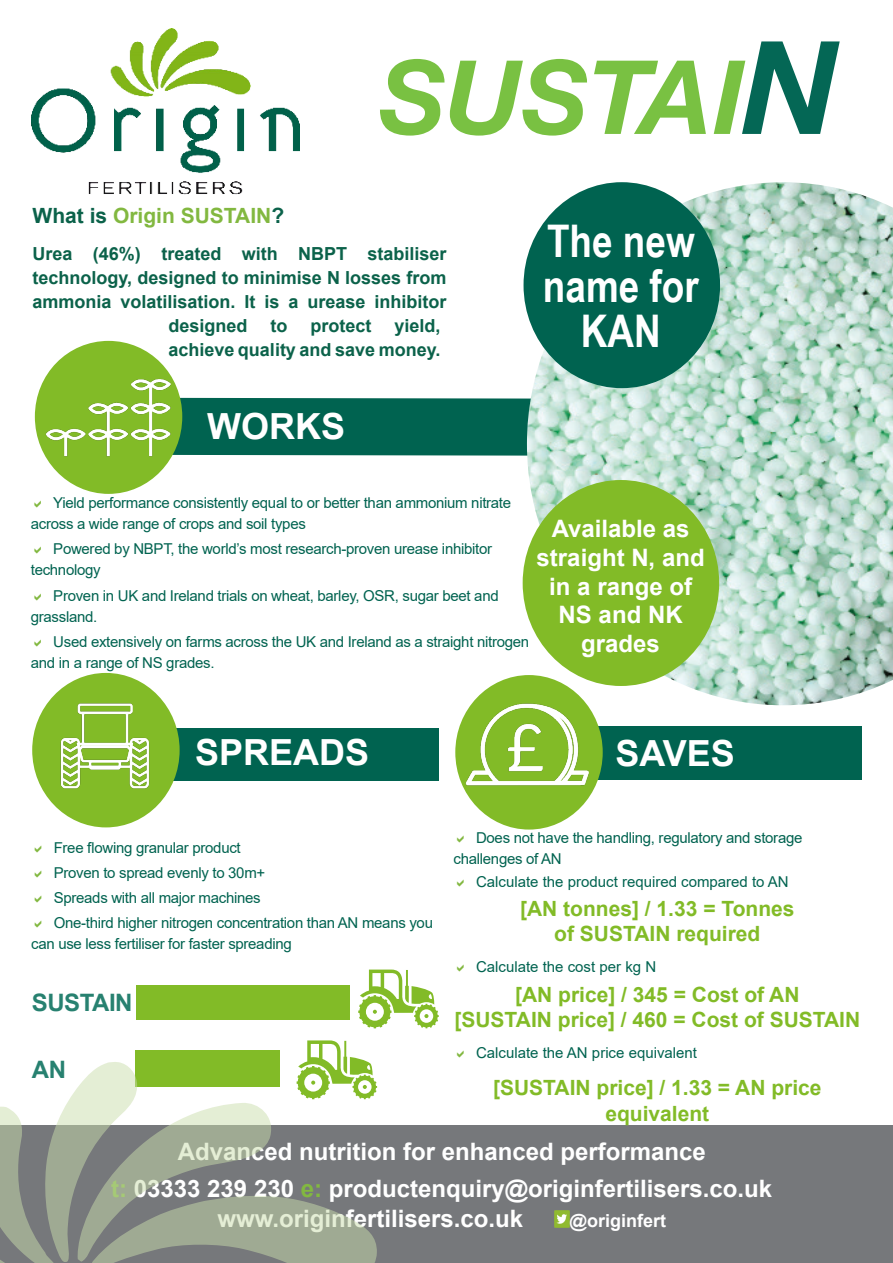
<style>
.page{position:relative;width:893px;height:1263px;background:#fff}
.page>*{position:absolute;margin:0;border:0;box-sizing:border-box;transform-origin:0 0}
.t1{font:700 45px/45px "Arial Narrow";color:#fff;text-align:center}
.t2{font:700 36px "Arial";color:#fff}
.t3{font:700 24px/28.8px "Arial";color:#fff;text-align:center}
.t4{font:700 24px "Arial";letter-spacing:-.02em;color:#278170}
.t5{font:700 21px/25.2px "Arial";color:#82bb27;text-align:center}
.t6{font:700 21px "Arial";color:#82b840}
.Body{font:700 18px/24px "Arial";color:#0b624a;text-align:justify}
.t7{font:700 18px "Arial";color:#fff}
.Body-2{font:15px/21px "Arial";letter-spacing:-.02em;color:#006350}
.Body-3{font:15px "Arial";color:#006350}
.s1{color:#0b624a}
.s2{color:#82b840}
</style>
<div class="page">
<div style="left:465px;top:726px;width:397px;height:53px;background:#006350"></div>
<div style="left:40px;top:729px;width:399px;height:52px;background:#006350"></div>
<div style="left:206px;top:398px;width:321px;height:58px;background:#006350"></div>
<div style="left:32px;top:673px;width:148px;height:154px;background:#82bb27;border-radius:50%"></div>
<img style="left:32px;top:689px;width:146px;height:139px">
<div style="left:35px;top:341px;width:147px;height:153px;background:#82bb27;border-radius:50%"></div>
<img style="left:34px;top:340px;width:172px;height:136px">
<div style="left:0;top:1126px;width:893px;height:137px;background:#76787b"></div>
<img style="left:555px;top:1210px;width:14px;height:17px">
<img style="left:527px;top:182px;width:366px;height:523px">
<img style="left:32px;top:28px;width:267px;height:166px">
<img style="left:455px;top:675px;width:148px;height:154px">
<div style="left:136px;top:985px;width:214px;height:34px;background:#82bb27"></div>
<svg style="left:358px;top:969px;width:81px;height:59px"></svg>
<svg style="left:0;top:1040px;width:377px;height:223px"></svg>
<div style="left:523px;top:480px;width:196px;height:206px;background:#82bb27;border-radius:50%"></div>
<svg style="left:380px;top:59px;width:64px;height:77px"></svg>
<svg style="left:450px;top:59px;width:137px;height:77px"></svg>
<svg style="left:594px;top:61px;width:112px;height:73px"></svg>
<svg style="left:714px;top:41px;width:126px;height:93px"></svg>
<div style="left:523px;top:182px;width:197px;height:206px;background:#006350;border-radius:50%"></div>
<p class="t6" style="left:33px;top:201px;width:253px"><span class="s1">What is</span> Origin SUSTAIN<span class="s1">?</span></p>
<p class="Body" style="left:33px;top:242px;width:415px">Urea (46%) treated with NBPT stabiliser technology, designed to minimise N losses from ammonia volatilisation. It is a urease inhibitor</p>
<p class="Body" style="left:168px;top:314px;width:274px;text-align:right">yield,<br>achieve quality and save money.</p>
<p class="Body" style="left:168px;top:314px;width:81px">designed</p>
<p class="Body" style="left:270px;top:314px;width:18px">to</p>
<p class="Body" style="left:310px;top:314px;width:63px">protect</p>
<p class="t2" style="left:207px;top:401px;width:139px">WORKS</p>
<p class="t1" style="left:543px;top:217px;width:157px">The new name for<br>KAN</p>
<p class="Body-2" style="left:31px;top:492px;width:482px;text-indent:22px">Yield performance consistently equal to or better than ammonium nitrate across a wide range of crops and soil types</p>
<p class="Body-2" style="left:31px;top:538px;width:463px;text-indent:22px">Powered by NBPT, the world’s most research-proven urease inhibitor technology</p>
<p class="Body-2" style="left:31px;top:585px;width:469px;text-indent:22px">Proven in UK and Ireland trials on wheat, barley, OSR, sugar beet and grassland.</p>
<p class="Body-2" style="left:31px;top:631px;width:500px;text-indent:22px">Used extensively on farms across the UK and Ireland as a straight nitrogen and in a range of NS grades.</p>
<p class="t3" style="left:537px;top:514px;width:170px">Available as straight N, and in a range of<br>NS and NK grades</p>
<p class="t2" style="left:195px;top:727px;width:176px">SPREADS</p>
<p class="t2" style="left:616px;top:727px;width:121px">SAVES</p>
<p class="Body-2" style="left:54px;top:837px;width:188px">Free flowing granular product</p>
<p class="Body-2" style="left:54px;top:862px;width:213px">Proven to spread evenly to 30m+</p>
<p class="Body-2" style="left:54px;top:887px;width:208px">Spreads with all major machines</p>
<p class="Body-2" style="left:31px;top:912px;width:403px;text-indent:22px">One-third higher nitrogen concentration than AN means you can use less fertiliser for faster spreading</p>
<p class="t4" style="left:32px;top:986px;width:102px">SUSTAIN</p>
<p class="t4" style="left:32px;top:1053px;width:36px">AN</p>
<p class="Body-2" style="left:454px;top:827px;width:350px;text-indent:22px">Does not have the handling, regulatory and storage challenges of AN</p>
<p class="Body-3" style="left:476px;top:871px;width:314px">Calculate the product required compared to AN</p>
<p class="t5" style="left:520px;top:896px;width:276px">[AN tonnes] / 1.33 = Tonnes</p>
<p class="t5" style="left:554px;top:921px;width:208px">of SUSTAIN required</p>
<p class="Body-3" style="left:476px;top:956px;width:182px">Calculate the cost per kg N</p>
<p class="t5" style="left:515px;top:982px;width:286px">[AN price] / 345 = Cost of AN</p>
<p class="t5" style="left:454px;top:1007px;width:407px">[SUSTAIN price] / 460 = Cost of SUSTAIN</p>
<p class="Body-3" style="left:476px;top:1042px;width:222px">Calculate the AN price equivalent</p>
<p class="t5" style="left:493px;top:1076px;width:330px">[SUSTAIN price] / 1.33 = AN price equivalent</p>
<p class="t3" style="left:178px;top:1138px;width:530px">Advanced nutrition for enhanced performance</p>
<p class="t3" style="left:111px;top:1174px;width:662px"><span class="s2">t:</span> 03333 239 230 <span class="s2">e:</span> productenquiry@originfertilisers.co.uk</p>
<p class="t3" style="left:217px;top:1205px;width:307px">www.originfertilisers.co.uk</p>
<p class="t7" style="left:569px;top:1208px;width:98px">@originfert</p>
</div>
